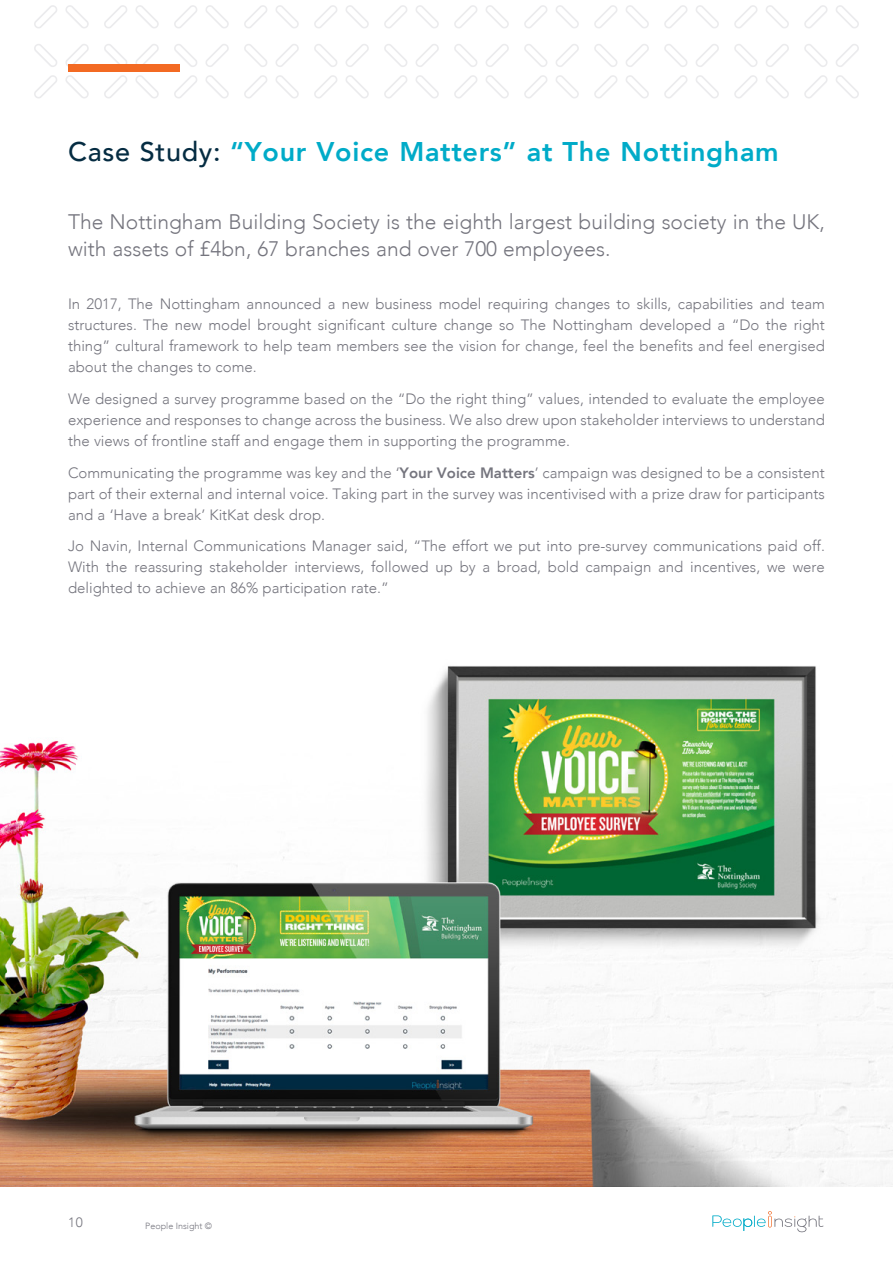
<style>
.page{position:relative;width:893px;height:1263px;background:#fff}
.page>*{position:absolute;margin:0;border:0;box-sizing:border-box;transform-origin:0 0}
.t1{font:800 27px "Avenir";letter-spacing:.025em;color:#00abc8}
.t2{font:300 21px/27px "Avenir";color:#75757e}
.t3{font:300 15px/21px "Avenir";color:#75757e;text-align:justify}
.t4{font:300 13.5px "Avenir";color:#75757e}
.t5{font:300 9px "Avenir";color:#75757e}
.s1{font-weight:500;color:#052c42}
.s2{font-weight:800}
</style>
<div class="page">
<svg style="left:712px;top:1211px;width:111px;height:21px"></svg>
<img style="left:0;top:666px;width:893px;height:520px">
<svg style="left:34px;top:5px;width:23px;height:23px"></svg>
<svg style="left:65px;top:5px;width:24px;height:23px"></svg>
<svg style="left:104px;top:5px;width:23px;height:23px"></svg>
<svg style="left:135px;top:5px;width:24px;height:23px"></svg>
<svg style="left:174px;top:5px;width:23px;height:23px"></svg>
<svg style="left:206px;top:5px;width:23px;height:23px"></svg>
<svg style="left:244px;top:5px;width:23px;height:23px"></svg>
<svg style="left:276px;top:5px;width:23px;height:23px"></svg>
<svg style="left:314px;top:5px;width:23px;height:23px"></svg>
<svg style="left:346px;top:5px;width:23px;height:23px"></svg>
<svg style="left:384px;top:5px;width:23px;height:23px"></svg>
<svg style="left:416px;top:5px;width:23px;height:23px"></svg>
<svg style="left:454px;top:5px;width:23px;height:23px"></svg>
<svg style="left:486px;top:5px;width:23px;height:23px"></svg>
<svg style="left:524px;top:5px;width:23px;height:23px"></svg>
<svg style="left:556px;top:5px;width:23px;height:23px"></svg>
<svg style="left:594px;top:5px;width:23px;height:23px"></svg>
<svg style="left:626px;top:5px;width:23px;height:23px"></svg>
<svg style="left:664px;top:5px;width:23px;height:23px"></svg>
<svg style="left:696px;top:5px;width:23px;height:23px"></svg>
<svg style="left:734px;top:5px;width:23px;height:23px"></svg>
<svg style="left:766px;top:5px;width:23px;height:23px"></svg>
<svg style="left:804px;top:5px;width:24px;height:23px"></svg>
<svg style="left:836px;top:5px;width:23px;height:23px"></svg>
<svg style="left:34px;top:44px;width:23px;height:23px"></svg>
<svg style="left:34px;top:75px;width:23px;height:23px"></svg>
<svg style="left:65px;top:44px;width:24px;height:22px"></svg>
<svg style="left:65px;top:75px;width:24px;height:23px"></svg>
<svg style="left:104px;top:44px;width:23px;height:20px"></svg>
<svg style="left:104px;top:75px;width:23px;height:23px"></svg>
<svg style="left:135px;top:44px;width:24px;height:20px"></svg>
<svg style="left:135px;top:75px;width:24px;height:23px"></svg>
<svg style="left:174px;top:44px;width:23px;height:24px"></svg>
<svg style="left:174px;top:75px;width:23px;height:23px"></svg>
<svg style="left:206px;top:44px;width:23px;height:23px"></svg>
<svg style="left:206px;top:75px;width:23px;height:23px"></svg>
<svg style="left:244px;top:44px;width:23px;height:23px"></svg>
<svg style="left:244px;top:75px;width:23px;height:23px"></svg>
<svg style="left:276px;top:44px;width:23px;height:23px"></svg>
<svg style="left:276px;top:75px;width:23px;height:23px"></svg>
<svg style="left:314px;top:44px;width:23px;height:23px"></svg>
<svg style="left:314px;top:75px;width:23px;height:23px"></svg>
<svg style="left:346px;top:44px;width:23px;height:23px"></svg>
<svg style="left:346px;top:75px;width:23px;height:23px"></svg>
<svg style="left:384px;top:44px;width:23px;height:23px"></svg>
<svg style="left:384px;top:75px;width:23px;height:23px"></svg>
<svg style="left:416px;top:44px;width:23px;height:23px"></svg>
<svg style="left:416px;top:75px;width:23px;height:23px"></svg>
<svg style="left:454px;top:44px;width:23px;height:23px"></svg>
<svg style="left:454px;top:75px;width:23px;height:23px"></svg>
<svg style="left:486px;top:44px;width:23px;height:23px"></svg>
<svg style="left:486px;top:75px;width:23px;height:23px"></svg>
<svg style="left:524px;top:44px;width:23px;height:23px"></svg>
<svg style="left:524px;top:75px;width:23px;height:23px"></svg>
<svg style="left:556px;top:44px;width:23px;height:23px"></svg>
<svg style="left:556px;top:75px;width:23px;height:23px"></svg>
<svg style="left:594px;top:44px;width:23px;height:23px"></svg>
<svg style="left:594px;top:75px;width:23px;height:23px"></svg>
<svg style="left:626px;top:44px;width:23px;height:23px"></svg>
<svg style="left:626px;top:75px;width:23px;height:23px"></svg>
<svg style="left:664px;top:44px;width:23px;height:23px"></svg>
<svg style="left:664px;top:75px;width:23px;height:23px"></svg>
<svg style="left:696px;top:44px;width:23px;height:23px"></svg>
<svg style="left:696px;top:75px;width:23px;height:23px"></svg>
<svg style="left:734px;top:44px;width:24px;height:23px"></svg>
<svg style="left:734px;top:75px;width:23px;height:23px"></svg>
<svg style="left:766px;top:44px;width:23px;height:23px"></svg>
<svg style="left:766px;top:75px;width:23px;height:23px"></svg>
<svg style="left:804px;top:44px;width:24px;height:23px"></svg>
<svg style="left:804px;top:75px;width:24px;height:23px"></svg>
<svg style="left:836px;top:44px;width:23px;height:23px"></svg>
<svg style="left:836px;top:75px;width:23px;height:23px"></svg>
<div style="left:68px;top:64px;width:111px;height:8px;background:#f36a23"></div>
<p class="t1" style="left:68px;top:131px;width:712px"><span class="s1">Case Study:</span> “Your Voice Matters” at The Nottingham</p>
<p class="t2" style="left:68px;top:209px;width:758px">The Nottingham Building Society is the eighth largest building society in the UK, with assets of £4bn, 67 branches and over 700 employees.</p>
<p class="t3" style="left:68px;top:294px;width:758px">In 2017, The Nottingham announced a new business model requiring changes to skills, capabilities and team structures. The new model brought significant culture change so The Nottingham developed a “Do the right thing” cultural framework to help team members see the vision for change, feel the benefits and feel energised about the changes to come.</p>
<p class="t3" style="left:68px;top:388px;width:758px">We designed a survey programme based on the “Do the right thing” values, intended to evaluate the employee experience and responses to change across the business. We also drew upon stakeholder interviews to understand the views of frontline staff and engage them in supporting the programme.</p>
<p class="t3" style="left:68px;top:462px;width:758px">Communicating the programme was key and the ‘<span class="s2">Your Voice Matters</span>’ campaign was designed to be a consistent part of their external and internal voice. Taking part in the survey was incentivised with a prize draw for participants and a ‘Have a break’ KitKat desk drop.</p>
<p class="t3" style="left:68px;top:536px;width:758px">Jo Navin, Internal Communications Manager said, “The effort we put into pre-survey communications paid off.<br>With the reassuring stakeholder interviews, followed up by a broad, bold campaign and incentives, we were delighted to achieve an 86% participation rate.”</p>
<p class="t4" style="left:68px;top:1214px;width:16px">10</p>
<p class="t5" style="left:145px;top:1221px;width:68px">People Insight ©</p>
</div>
